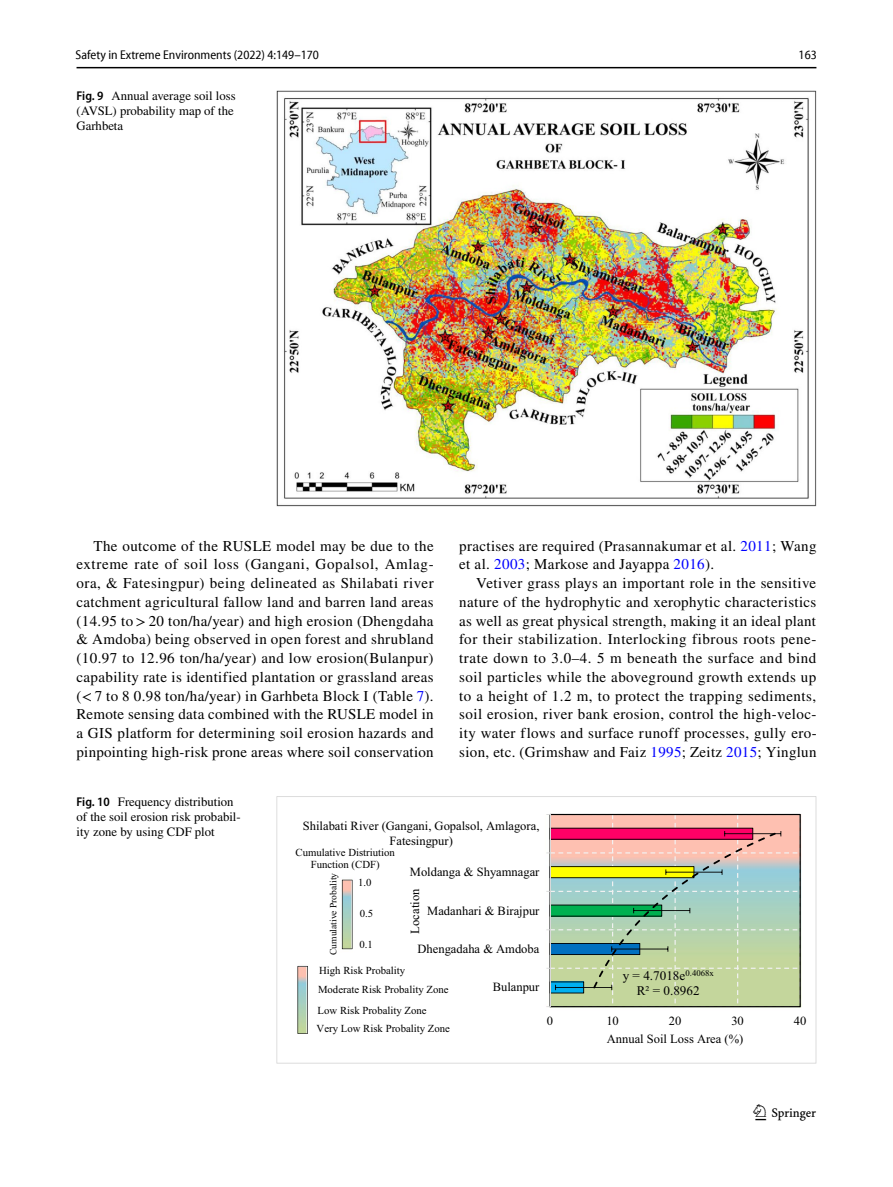
<style>
.page{position:relative;width:893px;height:1187px;background:#fff}
.page>*{position:absolute;margin:0;border:0;box-sizing:border-box;transform-origin:0 0}
.t1{font:22.5px "Springnew Regular 3";color:#000}
.t2{font:15px/18.8px "STIX";letter-spacing:.02em;color:#000;text-align:justify}
.t3{font:13.2px/15.1px "Times New Roman PSMT3";color:#000;text-align:center}
.t4{font:12.75px/15px "STIX";color:#000}
.t5{font:semi-condensed 12.75px "Myriad Pro Unic";color:#000}
.t6{font:12.6px/14.4px "Times New Roman PSMT3";color:#000;text-align:center}
.t7{font:10.8px/19.4px "Times New Roman PSMT3";color:#000}
.t8{font:9.6px "Times New Roman PSMT3";color:#000}
.s1{font-family:"Myriad Pro";font-weight:600;font-stretch:semi-condensed}
.s2{color:#00f}
</style>
<div class="page">
<hr style="left:77px;top:67px;width:739px;height:1px;background:#000">
<svg style="left:276px;top:796px;width:540px;height:267px"></svg>
<svg style="left:298px;top:965px;width:10px;height:68px"></svg>
<svg style="left:342px;top:879px;width:10px;height:70px"></svg>
<img style="left:276px;top:90px;width:540px;height:416px">
<p class="t5" style="left:76px;top:50px;width:245px">Safety in Extreme Environments (2022) 4:149–170</p>
<p class="t5" style="left:799px;top:50px;width:20px">163</p>
<p class="t4" style="left:77px;top:89px;width:161px"><span class="s1">Fig. 9</span> Annual average soil loss (AVSL) probability map of the<br>Garhbeta</p>
<p class="t2" style="left:77px;top:537px;width:359px;text-indent:17px">The outcome of the RUSLE model may be due to the extreme rate of soil loss (Gangani, Gopalsol, Amlag&shy;ora, &amp; Fatesingpur) being delineated as Shilabati river catchment agricultural fallow land and barren land areas (14.95 to &gt; 20 ton/ha/year) and high erosion (Dhengdaha &amp; Amdoba) being observed in open forest and shrubland (10.97 to 12.96 ton/ha/year) and low erosion(Bulanpur) capability rate is identified plantation or grassland areas (&lt;7 to 8 0.98 ton/ha/year) in Garhbeta Block I (Table <span class="s2">7</span>).<br>Remote sensing data combined with the RUSLE model in a GIS platform for determining soil erosion hazards and pinpointing high-risk prone areas where soil conservation</p>
<p class="t2" style="left:459px;top:537px;width:359px">practises are required (Prasannakumar et al. <span class="s2">2011</span>; Wang et al. <span class="s2">2003</span>; Markose and Jayappa <span class="s2">2016</span>).</p>
<p class="t2" style="left:459px;top:574px;width:359px;text-indent:17px">Vetiver grass plays an important role in the sensitive nature of the hydrophytic and xerophytic characteristics as well as great physical strength, making it an ideal plant for their stabilization. Interlocking fibrous roots pene&shy;trate down to 3.0–4. 5 m beneath the surface and bind soil particles while the aboveground growth extends up to a height of 1.2 m, to protect the trapping sediments, soil erosion, river bank erosion, control the high-veloc&shy;ity water flows and surface runoff processes, gully ero&shy;sion, etc. (Grimshaw and Faiz <span class="s2">1995</span>; Zeitz <span class="s2">2015</span>; Yinglun</p>
<p class="t4" style="left:77px;top:794px;width:166px"><span class="s1">Fig. 10</span> Frequency distribution of the soil erosion risk probabil&shy;ity zone by using CDF plot</p>
<p class="t6" style="left:303px;top:820px;width:238px">Shilabati River (Gangani, Gopalsol, Amlagora,<br>Fatesingpur)</p>
<p class="t7" style="left:295px;top:846px;width:101px;line-height:12.3px;text-align:center">Cumulative Distriution<br>Function (CDF)</p>
<p class="t6" style="left:410px;top:865px;width:131px">Moldanga &amp; Shyamnagar</p>
<p class="t8" style="left:330px;top:954px;width:83px;rotate:-90deg">Cumulative Probality</p>
<p class="t7" style="left:358px;top:873px;width:15px">1.0</p>
<p class="t7" style="left:360px;top:905px;width:15px">0.5</p>
<p class="t7" style="left:359px;top:935px;width:15px">0.1</p>
<p class="t6" style="left:409px;top:933px;width:46px;rotate:-90deg">Location</p>
<p class="t7" style="left:318px;top:961px;width:132px">High Risk Probality<br>Moderate Risk Probality Zone</p>
<p class="t7" style="left:317px;top:1002px;width:135px;line-height:17.5px">Low Risk Probality Zone<br>Very Low Risk Probality Zone</p>
<p class="t6" style="left:427px;top:904px;width:114px">Madanhari &amp; Birajpur</p>
<p class="t6" style="left:417px;top:942px;width:123px">Dhengadaha &amp; Amdoba</p>
<p class="t3" style="left:623px;top:969px;width:93px">y = 4.7018e<sup>0.4068x<br></sup>R² = 0.8962</p>
<p class="t6" style="left:493px;top:981px;width:48px">Bulanpur</p>
<p class="t6" style="left:547px;top:1015px;width:8px">0</p>
<p class="t6" style="left:606px;top:1015px;width:14px">10</p>
<p class="t6" style="left:669px;top:1015px;width:14px">20</p>
<p class="t6" style="left:731px;top:1015px;width:14px">30</p>
<p class="t6" style="left:794px;top:1015px;width:14px">40</p>
<p class="t6" style="left:607px;top:1033px;width:138px">Annual Soil Loss Area (%)</p>
<h1 class="t1" style="left:755px;top:1104px;width:62px">1 3</h1>
</div>
